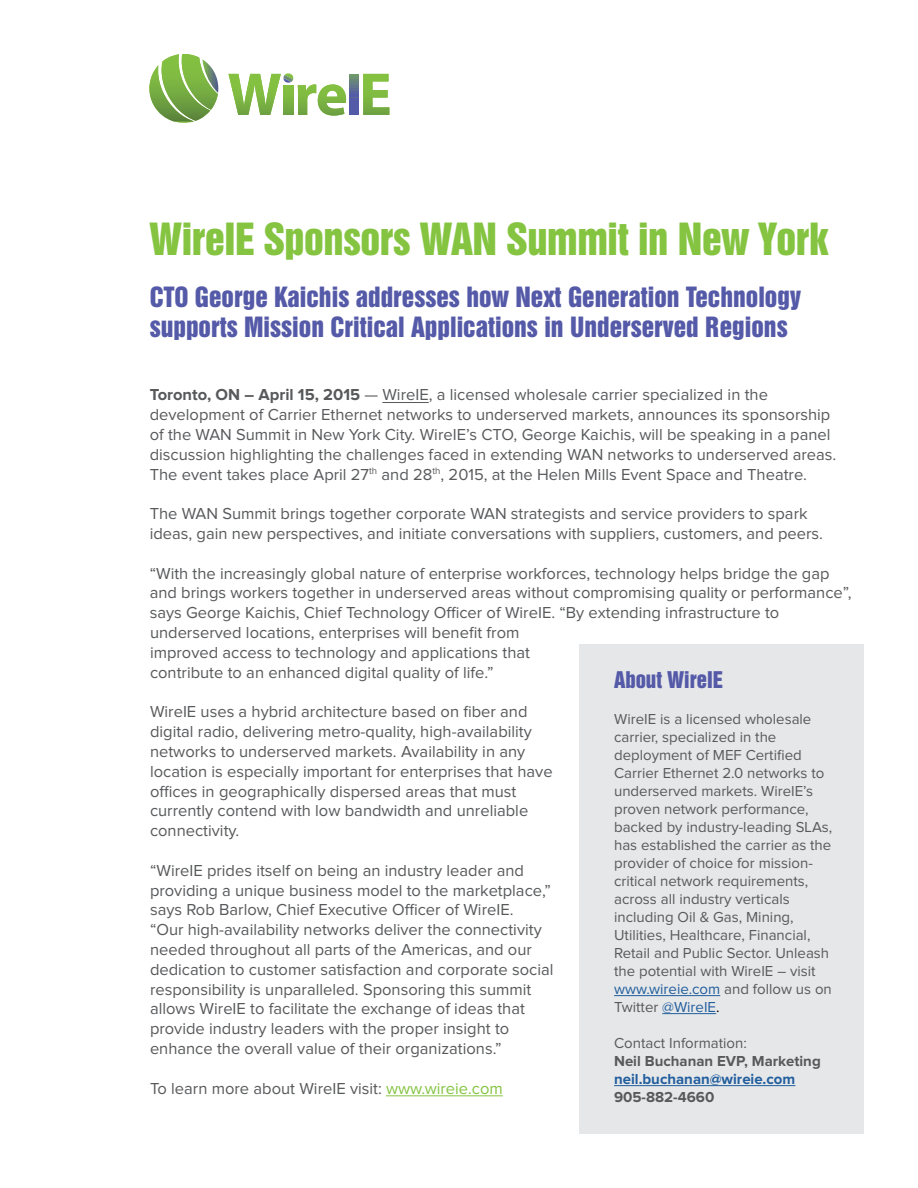
<style>
.page{position:relative;width:918px;height:1188px;background:#fff}
.page>*{position:absolute;margin:0;border:0;box-sizing:border-box;transform-origin:0 0}
.t1{font:40.5px "Swiss 921 BT Regular A";letter-spacing:-.01em;color:#85c441}
.t2{font:25.5px/30.6px "Swiss 921 BT Regular A";color:#555aa8}
.t3{font:21px "Swiss 921 BT Regular A";color:#555aa8}
.t4{font:16.5px/19.8px "Proxima Nova";color:#58595b}
.t5{font:15px/18px "Proxima Nova";color:#58595b}
.t6{font:700 15px "Proxima Nova";color:#58595b}
.t7{font:700 15px "Proxima Nova";color:#215e9e}
.s1{font-weight:700}
.s2{color:#85c441}
.s3{color:#215e9e}
.s4{color:#000}
</style>
<div class="page">
<hr style="left:382px;top:402px;width:47px;height:1px;background:#58595b">
<div style="left:579px;top:644px;width:285px;height:490px;background:#e6e7e8"></div>
<hr style="left:614px;top:995px;width:106px;height:1px;background:#215e9e">
<hr style="left:662px;top:1013px;width:54px;height:1px;background:#215e9e">
<hr style="left:614px;top:1085px;width:181px;height:1px;background:#215e9e">
<hr style="left:386px;top:1096px;width:117px;height:1px;background:#85c441">
<svg style="left:228px;top:73px;width:161px;height:43px"></svg>
<div style="left:349px;top:97px;width:10px;height:18px;background:#535aa8"></div>
<svg style="left:149px;top:54px;width:69px;height:69px"></svg>
<img style="left:202px;top:59px;width:16px;height:34px">
<h1 class="t1" style="left:150px;top:212px;width:680px">WireIE Sponsors WAN Summit in New York</h1>
<h2 class="t2" style="left:150px;top:281px;width:653px">CTO George Kaichis addresses how Next Generation Technology supports Mission Critical Applications in Underserved Regions</h2>
<p class="t4" style="left:150px;top:386px;width:688px"><span class="s1">Toronto, ON – April 15, 2015</span> — WireIE, a licensed wholesale carrier specialized in the development of Carrier Ethernet networks to underserved markets, announces its sponsorship of the WAN Summit in New York City. WireIE’s CTO, George Kaichis, will be speaking in a panel discussion highlighting the challenges faced in extending WAN networks to underserved areas.<br>The event takes place April 27<sup>th</sup> and 28<sup>th</sup>, 2015, at the Helen Mills Event Space and Theatre.</p>
<p class="t4" style="left:150px;top:504px;width:675px">The WAN Summit brings together corporate WAN strategists and service providers to spark ideas, gain new perspectives, and initiate conversations with suppliers, customers, and peers.</p>
<p class="t4" style="left:150px;top:564px;width:704px">“With the increasingly global nature of enterprise workforces, technology helps bridge the gap and brings workers together in underserved areas without compromising quality or performance”, says George Kaichis, Chief Technology Officer of WireIE. “By extending infrastructure to</p>
<p class="t4" style="left:150px;top:624px;width:382px">underserved locations, enterprises will benefit from improved access to technology and applications that contribute to an enhanced digital quality of life.”</p>
<p class="t4" style="left:150px;top:703px;width:404px">WireIE uses a hybrid architecture based on fiber and digital radio, delivering metro-quality, high-availability networks to underserved markets. Availability in any location is especially important for enterprises that have offices in geographically dispersed areas that must currently contend with low bandwidth and unreliable connectivity.</p>
<p class="t4" style="left:150px;top:861px;width:405px">“WireIE prides itself on being an industry leader and providing a unique business model to the marketplace,” says Rob Barlow, Chief Executive Officer of WireIE.<br>“Our high-availability networks deliver the connectivity needed throughout all parts of the Americas, and our dedication to customer satisfaction and corporate social responsibility is unparalleled. Sponsoring this summit allows WireIE to facilitate the exchange of ideas that provide industry leaders with the proper insight to enhance the overall value of their organizations.”</p>
<p class="t4" style="left:150px;top:1079px;width:354px">To learn more about WireIE visit: <span class="s2">www.wireie.com</span></p>
<p class="t3" style="left:614px;top:666px;width:110px">About WireIE</p>
<p class="t5" style="left:614px;top:710px;width:220px">WireIE is a licensed wholesale carrier, specialized in the deployment of MEF Certified<br>Carrier Ethernet 2.0 networks to underserved markets. WireIE’s proven network performance, backed by industry-leading SLAs, has established the carrier as the provider of choice for mission&shy;critical network requirements, across all industry verticals including Oil &amp; Gas, Mining,<br>Utilities, Healthcare, Financial,<br>Retail and Public Sector. Unleash the potential with WireIE – visit <span class="s3">www.wireie.com</span> and follow us on<br>Twitter <span class="s3">@WireIE</span><span class="s4">.</span></p>
<p class="t5" style="left:614px;top:1034px;width:134px">Contact Information:</p>
<p class="t6" style="left:614px;top:1054px;width:208px">Neil Buchanan EVP, Marketing</p>
<p class="t7" style="left:614px;top:1072px;width:183px">neil.buchanan@wireie.com</p>
<p class="t6" style="left:614px;top:1090px;width:102px">905-882-4660</p>
</div>
